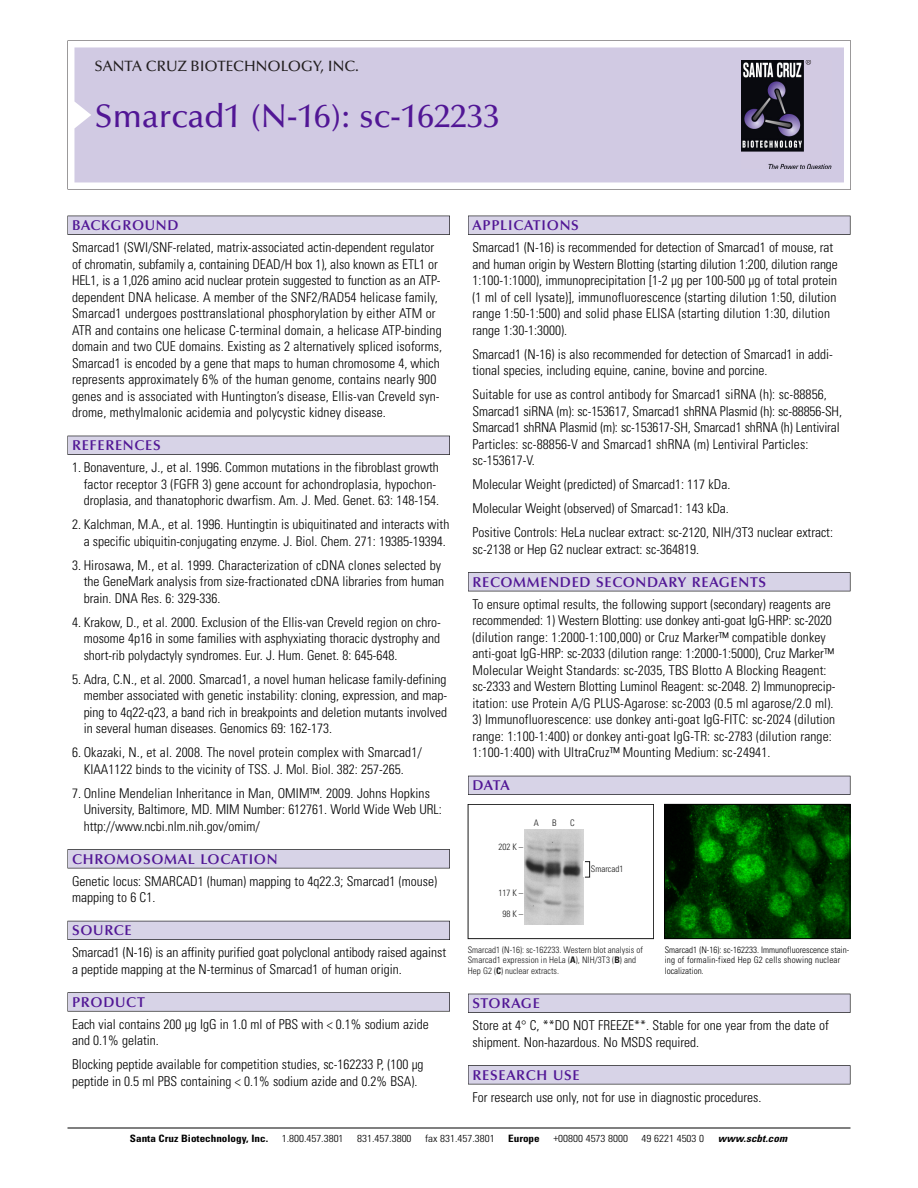
<style>
.page{position:relative;width:918px;height:1188px;background:#fff}
.page>*{position:absolute;margin:0;border:0;box-sizing:border-box;transform-origin:0 0}
.t1{font:500 33px "Optima";color:#511695}
.t2{font:500 15px "Optima";color:#231f20}
.t3{font:600 14.25px "Optima";letter-spacing:.05em;color:#511695}
.t4{font:300 condensed 13.5px/16.5px "Univers";color:#000}
.t5{font:300 condensed 10.2px "Univers";color:#000;scale:1.1 1}
.t6{font:700 condensed 10.2px "Univers";color:#000;scale:1.1 1}
.t7{font:italic 700 condensed 10.2px "Univers";letter-spacing:.005em;color:#000;scale:1.1 1}
.t8{font:9px/10.8px "Univers Condensed Light+TNLAVY";color:#191919}
.t9{font:300 condensed 9px/10.5px "Univers";color:#000}
.s1{font-family:"Univers Condensed Bold+UPDYFU"}
</style>
<div class="page">
<svg style="left:68px;top:40px;width:783px;height:149px"></svg>
<div style="left:74px;top:47px;width:770px;height:135px;background:#d1cae3"></div>
<img style="left:741px;top:60px;width:90px;height:108px">
<div style="left:68px;top:216px;width:382px;height:19px;background:#525155"></div>
<div style="left:68px;top:216px;width:381px;height:18px;background:#d7d3e7"></div>
<div style="left:68px;top:436px;width:382px;height:19px;background:#515055"></div>
<div style="left:68px;top:436px;width:381px;height:18px;background:#d7d3e7"></div>
<div style="left:68px;top:849px;width:382px;height:19px;background:#545357"></div>
<div style="left:68px;top:850px;width:381px;height:18px;background:#d7d3e7"></div>
<div style="left:68px;top:921px;width:382px;height:19px;background:#54535a"></div>
<div style="left:68px;top:921px;width:381px;height:18px;background:#d7d3e7"></div>
<svg style="left:68px;top:992px;width:382px;height:20px"></svg>
<div style="left:68px;top:993px;width:381px;height:18px;background:#d7d3e7"></div>
<div style="left:468px;top:216px;width:382px;height:19px;background:#525155"></div>
<div style="left:468px;top:216px;width:382px;height:18px;background:#d7d3e7"></div>
<div style="left:468px;top:572px;width:382px;height:19px;background:#525155"></div>
<div style="left:468px;top:573px;width:382px;height:18px;background:#d7d3e7"></div>
<div style="left:468px;top:776px;width:382px;height:19px;background:#525158"></div>
<div style="left:468px;top:776px;width:382px;height:18px;background:#d7d3e7"></div>
<div style="left:468px;top:994px;width:382px;height:19px;background:#515055"></div>
<div style="left:468px;top:994px;width:382px;height:18px;background:#d7d3e7"></div>
<div style="left:468px;top:1065px;width:382px;height:19px;background:#545357"></div>
<div style="left:468px;top:1066px;width:382px;height:18px;background:#d7d3e7"></div>
<hr style="left:68px;top:1128px;width:782px;height:1px;background:#000">
<img style="left:666px;top:806px;width:182px;height:131px">
<div style="left:664px;top:804px;width:186px;height:135px;border:1px solid #000"></div>
<div style="left:468px;top:804px;width:186px;height:135px;border:1px solid #191919"></div>
<img style="left:524px;top:829px;width:59px;height:96px">
<div style="left:585px;top:862px;width:5px;height:15px;border:1px solid #191919"></div>
<p class="t2" style="left:94px;top:61px;width:266px">SANTA CRUZ BIOTECHNOLOGY, INC.</p>
<h1 class="t1" style="left:94px;top:103px;width:407px">Smarcad1 (N-16): sc-162233</h1>
<p class="t3" style="left:72px;top:219px;width:108px">BACKGROUND</p>
<p class="t4" style="left:72px;top:240px;width:371px">Smarcad1 (SWI/SNF-related, matrix-associated actin-dependent regulator of chromatin, subfamily a, containing DEAD/H box 1), also known as ETL1 or HEL1, is a 1,026 amino acid nuclear protein suggested to function as an ATP&shy;dependent DNA helicase. A member of the SNF2/RAD54 helicase family, Smarcad1 undergoes posttranslational phosphorylation by either ATM or ATR and contains one helicase C-terminal domain, a helicase ATP-binding domain and two CUE domains. Existing as 2 alternatively spliced isoforms, Smarcad1 is encoded by a gene that maps to human chromosome 4, which represents approximately 6% of the human genome, contains nearly 900 genes and is associated with Huntington’s disease, Ellis-van Creveld syn&shy;drome, methylmalonic acidemia and polycystic kidney disease.</p>
<p class="t3" style="left:72px;top:440px;width:90px">REFERENCES</p>
<p class="t4" style="left:84px;top:460px;width:357px;text-indent:-12px">1. Bonaventure, J., et al. 1996. Common mutations in the fibroblast growth factor receptor 3 (FGFR 3) gene account for achondroplasia, hypochon&shy;droplasia, and thanatophoric dwarfism. Am. J. Med. Genet. 63: 148-154.</p>
<p class="t4" style="left:72px;top:517px;width:379px;text-align:center">2. Kalchman, M.A., et al. 1996. Huntingtin is ubiquitinated and interacts with a specific ubiquitin-conjugating enzyme. J. Biol. Chem. 271: 19385-19394.</p>
<p class="t4" style="left:84px;top:558px;width:362px;text-indent:-12px">3. Hirosawa, M., et al. 1999. Characterization of cDNA clones selected by the GeneMark analysis from size-fractionated cDNA libraries from human brain. DNA Res. 6: 329-336.</p>
<p class="t4" style="left:84px;top:615px;width:359px;text-align:justify;text-indent:-12px">4. Krakow, D., et al. 2000. Exclusion of the Ellis-van Creveld region on chro&shy;mosome 4p16 in some families with asphyxiating thoracic dystrophy and short-rib polydactyly syndromes. Eur. J. Hum. Genet. 8: 645-648.</p>
<p class="t4" style="left:84px;top:672px;width:365px;text-align:justify;text-indent:-12px">5. Adra, C.N., et al. 2000. Smarcad1, a novel human helicase family-defining member associated with genetic instability: cloning, expression, and map&shy;ping to 4q22-q23, a band rich in breakpoints and deletion mutants involved in several human diseases. Genomics 69: 162-173.</p>
<p class="t4" style="left:72px;top:745px;width:351px;text-align:center">6. Okazaki, N., et al. 2008. The novel protein complex with Smarcad1/<br>KIAA1122 binds to the vicinity of TSS. J. Mol. Biol. 382: 257-265.</p>
<p class="t4" style="left:84px;top:786px;width:360px;text-indent:-12px">7. Online Mendelian Inheritance in Man, OMIM™. 2009. Johns Hopkins<br>University, Baltimore, MD. MIM Number: 612761. World Wide Web URL: http://www.ncbi.nlm.nih.gov/omim/</p>
<p class="t3" style="left:72px;top:853px;width:207px">CHROMOSOMAL LOCATION</p>
<p class="t4" style="left:72px;top:874px;width:367px">Genetic locus: SMARCAD1 (human) mapping to 4q22.3; Smarcad1 (mouse) mapping to 6 C1.</p>
<p class="t3" style="left:72px;top:925px;width:61px">SOURCE</p>
<p class="t4" style="left:72px;top:945px;width:376px">Smarcad1 (N-16) is an affinity purified goat polyclonal antibody raised against a peptide mapping at the N-terminus of Smarcad1 of human origin.</p>
<p class="t3" style="left:72px;top:996px;width:74px">PRODUCT</p>
<p class="t4" style="left:72px;top:1017px;width:358px">Each vial contains 200 µg IgG in 1.0 ml of PBS with &lt; 0.1% sodium azide and 0.1% gelatin.</p>
<p class="t4" style="left:72px;top:1057px;width:353px">Blocking peptide available for competition studies, sc-162233 P, (100 µg peptide in 0.5 ml PBS containing &lt; 0.1% sodium azide and 0.2% BSA).</p>
<p class="t3" style="left:473px;top:219px;width:108px">APPLICATIONS</p>
<p class="t4" style="left:473px;top:240px;width:367px">Smarcad1 (N-16) is recommended for detection of Smarcad1 of mouse, rat and human origin by Western Blotting (starting dilution 1:200, dilution range 1:100-1:1000), immunoprecipitation [1-2 µg per 100-500 µg of total protein (1 ml of cell lysate)], immunofluorescence (starting dilution 1:50, dilution range 1:50-1:500) and solid phase ELISA (starting dilution 1:30, dilution range 1:30-1:3000).</p>
<p class="t4" style="left:473px;top:347px;width:362px">Smarcad1 (N-16) is also recommended for detection of Smarcad1 in addi&shy;tional species, including equine, canine, bovine and porcine.</p>
<p class="t4" style="left:473px;top:387px;width:371px">Suitable for use as control antibody for Smarcad1 siRNA (h): sc-88856, Smarcad1 siRNA (m): sc-153617, Smarcad1 shRNA Plasmid (h): sc-88856-SH, Smarcad1 shRNA Plasmid (m): sc-153617-SH, Smarcad1 shRNA (h) Lentiviral Particles: sc-88856-V and Smarcad1 shRNA (m) Lentiviral Particles: sc-153617-V.</p>
<p class="t4" style="left:473px;top:473px;width:362px;line-height:24px">Molecular Weight (predicted) of Smarcad1: 117 kDa.<br>Molecular Weight (observed) of Smarcad1: 143 kDa.<br>Positive Controls: HeLa nuclear extract: sc-2120, NIH/3T3 nuclear extract:</p>
<p class="t4" style="left:473px;top:542px;width:228px">sc-2138 or Hep G2 nuclear extract: sc-364819.</p>
<p class="t3" style="left:473px;top:576px;width:295px">RECOMMENDED SECONDARY REAGENTS</p>
<p class="t4" style="left:473px;top:597px;width:364px">To ensure optimal results, the following support (secondary) reagents are recommended: 1) Western Blotting: use donkey anti-goat IgG-HRP: sc-2020 (dilution range: 1:2000-1:100,000) or Cruz Marker™ compatible donkey anti-goat IgG-HRP: sc-2033 (dilution range: 1:2000-1:5000), Cruz Marker™ Molecular Weight Standards: sc-2035, TBS Blotto A Blocking Reagent: sc-2333 and Western Blotting Luminol Reagent: sc-2048. 2) Immunoprecip&shy;itation: use Protein A/G PLUS-Agarose: sc-2003 (0.5 ml agarose/2.0 ml).</p>
<p class="t4" style="left:473px;top:712px;width:364px">3) Immunofluorescence: use donkey anti-goat IgG-FITC: sc-2024 (dilution range: 1:100-1:400) or donkey anti-goat IgG-TR: sc-2783 (dilution range:<br>1:100-1:400) with UltraCruz™ Mounting Medium: sc-24941.</p>
<p class="t3" style="left:473px;top:780px;width:39px">DATA</p>
<p class="t8" style="left:498px;top:842px;width:26px">202 K –</p>
<p class="t8" style="left:498px;top:888px;width:26px">117 K –</p>
<p class="t8" style="left:502px;top:909px;width:22px">98K–</p>
<p class="t8" style="left:534px;top:818px;width:7px">A</p>
<p class="t8" style="left:552px;top:818px;width:6px">B</p>
<p class="t8" style="left:570px;top:818px;width:6px">C</p>
<p class="t8" style="left:591px;top:864px;width:34px">Smarcad1</p>
<p class="t8" style="left:468px;top:945px;width:177px">Smarcad1 (N-16): sc-162233. Western blot analysis of<br>Smarcad1 expression in HeLa (<span class="s1">A</span>), NIH/3T3 (<span class="s1">B</span>) and<br>Hep G2 (<span class="s1">C</span>) nuclear extracts.</p>
<p class="t9" style="left:665px;top:945px;width:186px">Smarcad1 (N-16): sc-162233. Immunofluorescence stain&shy;ing of formalin-fixed Hep G2 cells showing nuclear localization.</p>
<p class="t3" style="left:473px;top:998px;width:69px">STORAGE</p>
<p class="t4" style="left:473px;top:1018px;width:358px">Store at 4° C, **DO NOT FREEZE**. Stable for one year from the date of shipment. Non-hazardous. No MSDS required.</p>
<p class="t3" style="left:473px;top:1069px;width:109px">RESEARCH USE</p>
<p class="t4" style="left:473px;top:1090px;width:290px">For research use only, not for use in diagnostic procedures.</p>
<p class="t6" style="left:130px;top:1135px;width:127px">Santa Cruz Biotechnology, Inc.</p>
<p class="t5" style="left:282px;top:1135px;width:58px">1.800.457.3801</p>
<p class="t5" style="left:357px;top:1135px;width:51px">831.457.3800</p>
<p class="t5" style="left:425px;top:1135px;width:65px">fax 831.457.3801</p>
<p class="t6" style="left:508px;top:1135px;width:30px">Europe</p>
<p class="t5" style="left:553px;top:1135px;width:69px">+00800 4573 8000</p>
<p class="t5" style="left:642px;top:1135px;width:58px">49 6221 4503 0</p>
<p class="t7" style="left:718px;top:1135px;width:64px">www.scbt.com</p>
</div>
